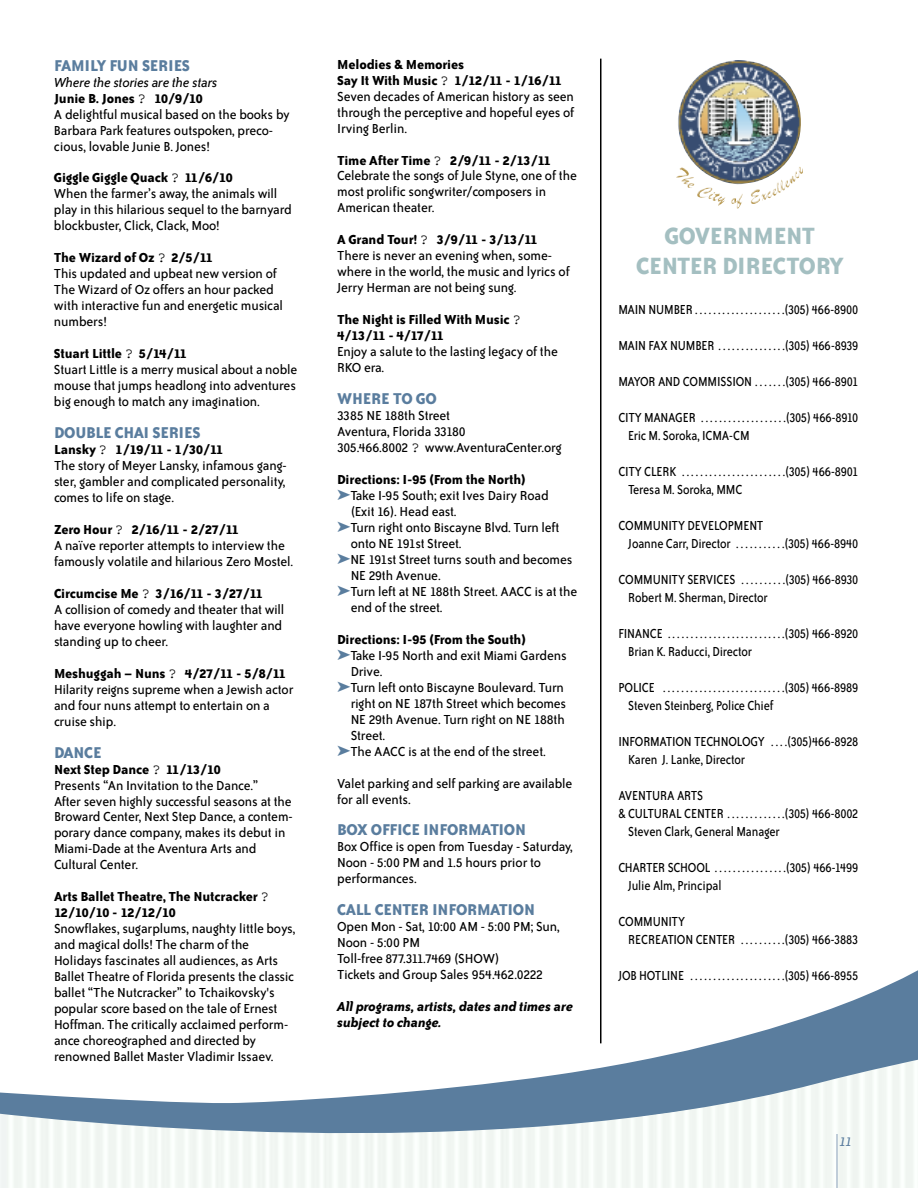
<style>
.page{position:relative;width:918px;height:1188px;background:#fff}
.page>*{position:absolute;margin:0;border:0;box-sizing:border-box;transform-origin:0 0}
.t1{font:700 27px/30px "Bailey Sans ITC";letter-spacing:-.01em;color:#a4bfc1;text-align:center}
.t2{font:700 18px "Bailey Sans ITC";letter-spacing:-.01em;color:#5a7d9e}
.t3{font:15px/15.9px "Bailey Sans ITC";letter-spacing:-.01em;color:#000}
.t4{font:15px/18px "Bailey Sans ITC";letter-spacing:-.01em;color:#000;scale:.9 1}
.t5{font:700 15px/15.9px "Bailey Sans ITC";letter-spacing:-.01em;color:#000}
.t6{font:italic 700 15px/16px "Bailey Sans ITC";letter-spacing:-.01em;color:#000}
.t7{font:italic 15px "Bailey Sans ITC";color:#5a7d9e}
.s1{font-style:italic}
.s2{font-weight:700}
.s3{font-family:"Courier"}
.s4{font-family:"Courier";font-weight:400}
.s5{color:#5a7d9e}
</style>
<div class="page">
<svg style="left:600px;top:963px;width:318px;height:96px"></svg>
<img style="left:0;top:1059px;width:918px;height:111px">
<hr style="left:836px;top:1134px;width:2px;height:54px;background:#adbece">
<hr style="left:600px;top:59px;width:1px;height:984px;background:#000">
<img style="left:676px;top:60px;width:127px;height:141px">
<p class="t2" style="left:54px;top:59px;width:138px">FAMILY FUN SERIES</p>
<p class="t3" style="left:54px;top:75px;width:237px"><span class="s1">Where the stories are the stars<br></span><span class="s2">Junie B. Jones</span> <span class="s3">?</span> <span class="s2">10/9/10<br></span>A delightful musical based on the books by Barbara Park features outspoken, preco&shy;cious, lovable Junie B. Jones!</p>
<p class="t3" style="left:54px;top:171px;width:239px"><span class="s2">Giggle Giggle Quack</span> <span class="s3">?</span> <span class="s2">11/6/10<br></span>When the farmer’s away, the animals will play in this hilarious sequel to the barnyard blockbuster, Click, Clack, Moo!</p>
<p class="t3" style="left:54px;top:251px;width:231px"><span class="s2">The Wizard of Oz</span> <span class="s3">?</span> <span class="s2">2/5/11<br></span>This updated and upbeat new version of<br>The Wizard of Oz offers an hour packed with interactive fun and energetic musical numbers!</p>
<p class="t3" style="left:54px;top:347px;width:245px"><span class="s2">Stuart Little</span> <span class="s3">?</span> <span class="s2">5/14/11<br></span>Stuart Little is a merry musical about a noble mouse that jumps headlong into adventures big enough to match any imagination.</p>
<p class="t2" style="left:54px;top:426px;width:148px">DOUBLE CHAI SERIES</p>
<p class="t3" style="left:54px;top:443px;width:234px"><span class="s2">Lansky</span> <span class="s3">?</span> <span class="s2">1/19/11 - 1/30/11<br></span>The story of Meyer Lansky, infamous gang&shy;ster, gambler and complicated personality, comes to life on stage.</p>
<p class="t3" style="left:54px;top:522px;width:241px"><span class="s2">Zero Hour</span> <span class="s3">?</span> <span class="s2">2/16/11 - 2/27/11<br></span>A naïve reporter attempts to interview the famously volatile and hilarious Zero Mostel.</p>
<p class="t3" style="left:54px;top:586px;width:232px"><span class="s2">Circumcise Me</span> <span class="s3">?</span> <span class="s2">3/16/11 - 3/27/11<br></span>A collision of comedy and theater that will have everyone howling with laughter and standing up to cheer.</p>
<p class="t3" style="left:54px;top:666px;width:241px"><span class="s2">Meshuggah – Nuns</span> <span class="s3">?</span> <span class="s2">4/27/11 - 5/8/11<br></span>Hilarity reigns supreme when a Jewish actor and four nuns attempt to entertain on a cruise ship.</p>
<p class="t2" style="left:54px;top:746px;width:49px">DANCE</p>
<p class="t3" style="left:54px;top:762px;width:240px"><span class="s2">Next Step Dance</span> <span class="s3">?</span> <span class="s2">11/13/10<br></span>Presents “An Invitation to the Dance.”<br>After seven highly successful seasons at the Broward Center, Next Step Dance, a contem&shy;porary dance company, makes its debut in Miami-Dade at the Aventura Arts and Cultural Center.</p>
<p class="t5" style="left:54px;top:890px;width:217px">Arts Ballet Theatre, The Nutcracker <span class="s4">?<br></span>12/10/10 - 12/12/10</p>
<p class="t3" style="left:54px;top:922px;width:243px">Snowflakes, sugarplums, naughty little boys, and magical dolls! The charm of the Holidays fascinates all audiences, as Arts Ballet Theatre of Florida presents the classic ballet “The Nutcracker” to Tchaikovsky's popular score based on the tale of Ernest Hoffman. The critically acclaimed perform&shy;ance choreographed and directed by renowned Ballet Master Vladimir Issaev.</p>
<p class="t3" style="left:337px;top:57px;width:239px"><span class="s2">Melodies &amp; Memories<br>Say It With Music</span> <span class="s3">?</span> <span class="s2">1/12/11 - 1/16/11<br></span>Seven decades of American history as seen through the perceptive and hopeful eyes of<br>Irving Berlin.</p>
<p class="t3" style="left:337px;top:153px;width:241px"><span class="s2">Time After Time</span> <span class="s3">?</span> <span class="s2">2/9/11 - 2/13/11<br></span>Celebrate the songs of Jule Styne, one of the most prolific songwriter/composers in American theater.</p>
<p class="t3" style="left:337px;top:233px;width:234px"><span class="s2">A Grand Tour!</span> <span class="s3">?</span> <span class="s2">3/9/11 - 3/13/11<br></span>There is never an evening when, some&shy;where in the world, the music and lyrics of Jerry Herman are not being sung.</p>
<p class="t5" style="left:337px;top:313px;width:186px">The Night is Filled With Music <span class="s4">?<br></span>4/13/11 - 4/17/11</p>
<p class="t3" style="left:337px;top:345px;width:222px">Enjoy a salute to the lasting legacy of the<br>RKO era.</p>
<p class="t2" style="left:337px;top:392px;width:101px">WHERE TO GO</p>
<p class="t3" style="left:337px;top:409px;width:226px">3385 NE 188th Street<br>Aventura, Florida 33180<br>305.466.8002 <span class="s3">?</span> www.AventuraCenter.org</p>
<p class="t5" style="left:337px;top:473px;width:190px">Directions: I-95 (From the North)</p>
<p class="t3" style="left:337px;top:489px;width:213px"><span class="s5">➤</span>Take I-95 South; exit Ives Dairy Road</p>
<p class="t3" style="left:351px;top:504px;width:107px">(Exit 16). Head east.</p>
<p class="t3" style="left:337px;top:520px;width:224px"><span class="s5">➤</span>Turn right onto Biscayne Blvd. Turn left</p>
<p class="t3" style="left:351px;top:536px;width:112px">onto NE 191st Street.</p>
<p class="t3" style="left:337px;top:552px;width:237px"><span class="s5">➤</span>NE 191st Street turns south and becomes</p>
<p class="t3" style="left:351px;top:568px;width:92px">NE 29th Avenue.</p>
<p class="t3" style="left:337px;top:584px;width:242px"><span class="s5">➤</span>Turn left at NE 188th Street. AACC is at the</p>
<p class="t3" style="left:351px;top:600px;width:93px">end of the street.</p>
<p class="t5" style="left:337px;top:632px;width:190px">Directions: I-95 (From the South)</p>
<p class="t3" style="left:337px;top:648px;width:231px"><span class="s5">➤</span>Take I-95 North and exit Miami Gardens</p>
<p class="t3" style="left:351px;top:664px;width:33px">Drive.</p>
<p class="t3" style="left:337px;top:680px;width:228px"><span class="s5">➤</span>Turn left onto Biscayne Boulevard. Turn</p>
<p class="t3" style="left:351px;top:696px;width:217px">right on NE 187th Street which becomes</p>
<p class="t3" style="left:351px;top:712px;width:216px">NE 29th Avenue. Turn right on NE 188th</p>
<p class="t3" style="left:351px;top:728px;width:36px">Street.</p>
<p class="t3" style="left:337px;top:744px;width:210px"><span class="s5">➤</span>The AACC is at the end of the street.</p>
<p class="t3" style="left:337px;top:776px;width:237px">Valet parking and self parking are available for all events.</p>
<p class="t2" style="left:337px;top:824px;width:190px">BOX OFFICE INFORMATION</p>
<p class="t3" style="left:337px;top:840px;width:237px">Box Office is open from Tuesday - Saturday,<br>Noon - 5:00 PM and 1.5 hours prior to performances.</p>
<p class="t2" style="left:337px;top:903px;width:199px">CALL CENTER INFORMATION</p>
<p class="t3" style="left:337px;top:920px;width:224px">Open Mon - Sat, 10:00 AM - 5:00 PM; Sun,<br>Noon - 5:00 PM<br>Toll-free 877.311.7469 (SHOW)<br>Tickets and Group Sales 954.462.0222</p>
<p class="t6" style="left:337px;top:1000px;width:237px">All programs, artists, dates and times are subject to change.</p>
<h1 class="t1" style="left:636px;top:222px;width:209px">GOVERNMENT<br>CENTER DIRECTORY</h1>
<p class="t4" style="left:618px;top:301px;width:268px">MAIN NUMBER . . . . . . . . . . . . . . . . . . . .(305) 466-8900</p>
<p class="t4" style="left:618px;top:337px;width:268px">MAIN FAX NUMBER . . . . . . . . . . . . . . .(305) 466-8939</p>
<p class="t4" style="left:618px;top:373px;width:268px">MAYOR AND COMMISSION . . . . . . .(305) 466-8901</p>
<p class="t4" style="left:628px;top:409px;width:257px;text-indent:-10px">CITY MANAGER . . . . . . . . . . . . . . . . . . .(305) 466-8910<br>Eric M. Soroka, ICMA-CM</p>
<p class="t4" style="left:628px;top:463px;width:257px;text-indent:-10px">CITY CLERK . . . . . . . . . . . . . . . . . . . . . . .(305) 466-8901<br>Teresa M. Soroka, MMC</p>
<p class="t4" style="left:628px;top:517px;width:257px;text-indent:-10px">COMMUNITY DEVELOPMENT<br>Joanne Carr, Director . . . . . . . . . . .(305) 466-8940</p>
<p class="t4" style="left:628px;top:571px;width:257px;text-indent:-10px">COMMUNITY SERVICES . . . . . . . . . .(305) 466-8930<br>Robert M. Sherman, Director</p>
<p class="t4" style="left:628px;top:625px;width:257px;text-indent:-10px">FINANCE . . . . . . . . . . . . . . . . . . . . . . . . . .(305) 466-8920<br>Brian K. Raducci, Director</p>
<p class="t4" style="left:628px;top:679px;width:257px;text-indent:-10px">POLICE . . . . . . . . . . . . . . . . . . . . . . . . . . .(305) 466-8989<br>Steven Steinberg, Police Chief</p>
<p class="t4" style="left:628px;top:733px;width:257px;text-indent:-10px">INFORMATION TECHNOLOGY . . . .(305)466-8928<br>Karen J. Lanke, Director</p>
<p class="t4" style="left:618px;top:787px;width:96px">AVENTURA ARTS</p>
<p class="t4" style="left:618px;top:805px;width:268px">&amp; CULTURAL CENTER . . . . . . . . . . . . .(305) 466-8002</p>
<p class="t4" style="left:628px;top:823px;width:170px">Steven Clark, General Manager</p>
<p class="t4" style="left:628px;top:859px;width:257px;text-indent:-10px">CHARTER SCHOOL . . . . . . . . . . . . . . . .(305) 466-1499<br>Julie Alm, Principal</p>
<p class="t4" style="left:628px;top:913px;width:257px;text-indent:-10px">COMMUNITY<br>RECREATION CENTER . . . . . . . . . .(305) 466-3883</p>
<p class="t4" style="left:618px;top:967px;width:268px">JOB HOTLINE . . . . . . . . . . . . . . . . . . . . .(305) 466-8955</p>
<p class="t7" style="left:839px;top:1136px;width:14px">11</p>
</div>
